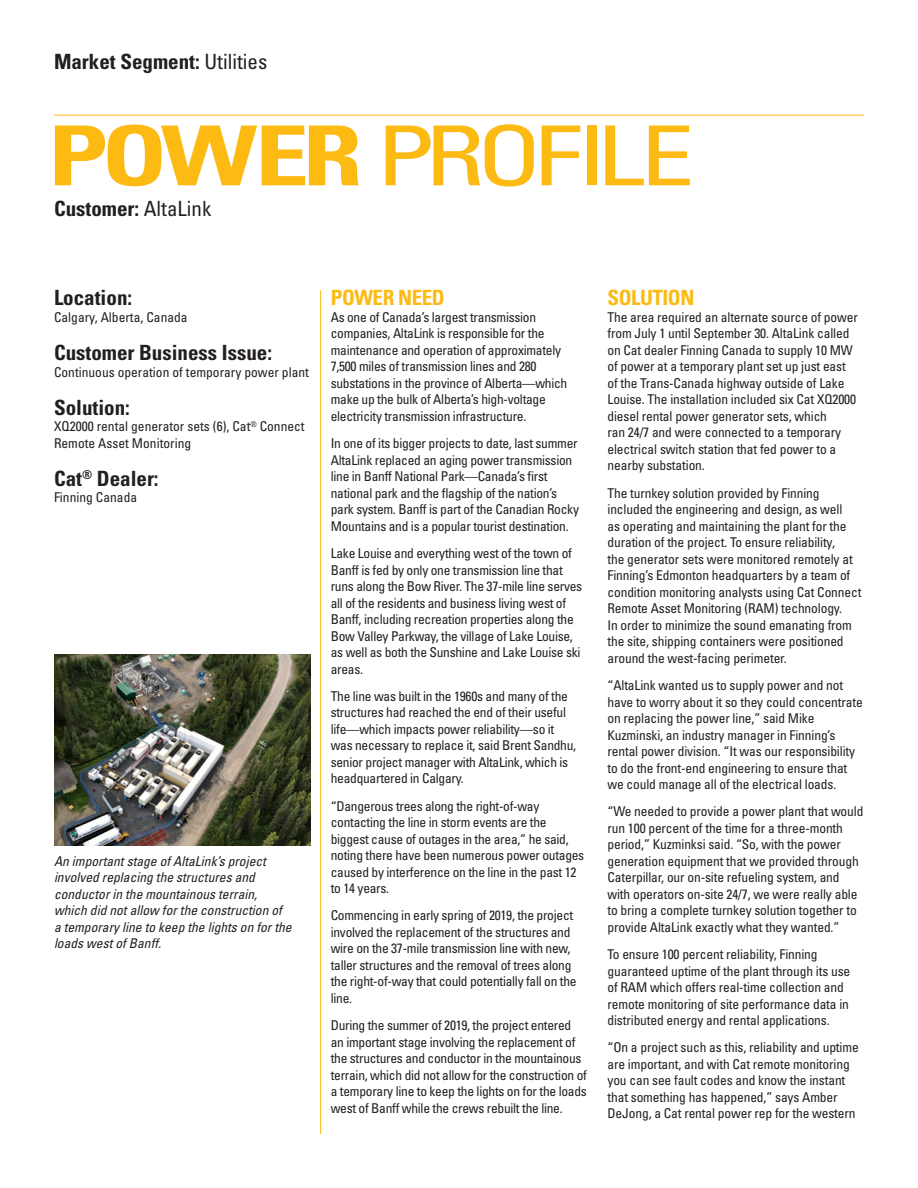
<style>
.page{position:relative;width:918px;height:1188px;background:#fff}
.page>*{position:absolute;margin:0;border:0;box-sizing:border-box;transform-origin:0 0}
.t1{font:condensed 82.8px "Univers LT Std";letter-spacing:-.08em;color:#fcba13;scale:1.3 1}
.Subhead{font:700 condensed 21px "Univers LT Std";color:#231f20}
.Subhead-2{font:700 condensed 21px "Univers LT Std";letter-spacing:-.02em;color:#fcba13}
.Body_Copy{font:condensed 13.5px/16.5px "Univers LT Std";letter-spacing:-.01em;color:#231f20}
.Body_Copy-2{font:italic condensed 13.5px/16.5px "Univers LT Std";color:#231f20}
.s1{font-weight:400}
.s2{font-weight:700}
</style>
<div class="page">
<img style="left:54px;top:654px;width:256px;height:192px">
<hr style="left:320px;top:290px;width:1px;height:844px;background:#fcba13">
<hr style="left:54px;top:115px;width:810px;height:1px;background:#fcba13">
<p class="Subhead" style="left:54px;top:49px;width:215px">Market Segment: <span class="s1">Utilities</span></p>
<p class="t1" style="left:48px;top:103px;width:499px"><span class="s2">POWER</span> PROFILE</p>
<p class="Subhead" style="left:54px;top:196px;width:159px">Customer: <span class="s1">AltaLink</span></p>
<p class="Subhead" style="left:54px;top:285px;width:80px">Location:</p>
<p class="Body_Copy" style="left:54px;top:309px;width:135px">Calgary, Alberta, Canada</p>
<p class="Subhead" style="left:54px;top:340px;width:220px">Customer Business Issue:</p>
<p class="Body_Copy" style="left:54px;top:363px;width:256px">Continuous operation of temporary power plant</p>
<p class="Subhead" style="left:54px;top:394px;width:77px">Solution:</p>
<p class="Body_Copy" style="left:54px;top:418px;width:252px">XQ2000 rental generator sets (6), Cat<sup>®</sup> Connect<br>Remote Asset Monitoring</p>
<p class="Subhead" style="left:54px;top:465px;width:106px">Cat<sup>®</sup> Dealer:</p>
<p class="Body_Copy" style="left:54px;top:489px;width:85px">Finning Canada</p>
<p class="Body_Copy-2" style="left:54px;top:853px;width:239px">An important stage of AltaLink’s project involved replacing the structures and conductor in the mountainous terrain, which did not allow for the construction of a temporary line to keep the lights on for the loads west of Banff.</p>
<p class="Subhead-2" style="left:331px;top:285px;width:116px">POWER NEED</p>
<p class="Body_Copy" style="left:331px;top:309px;width:238px">As one of Canada’s largest transmission companies, AltaLink is responsible for the maintenance and operation of approximately 7,500 miles of transmission lines and 280 substations in the province of Alberta—which make up the bulk of Alberta’s high‐voltage electricity transmission infrastructure.</p>
<p class="Body_Copy" style="left:331px;top:435px;width:250px">In one of its bigger projects to date, last summer AltaLink replaced an aging power transmission line in Banff National Park—Canada’s first national park and the flagship of the nation’s park system. Banff is part of the Canadian Rocky Mountains and is a popular tourist destination.</p>
<p class="Body_Copy" style="left:331px;top:545px;width:253px">Lake Louise and everything west of the town of Banff is fed by only one transmission line that runs along the Bow River. The 37-mile line serves all of the residents and business living west of Banff, including recreation properties along the Bow Valley Parkway, the village of Lake Louise, as well as both the Sunshine and Lake Louise ski areas.</p>
<p class="Body_Copy" style="left:331px;top:688px;width:247px">The line was built in the 1960s and many of the structures had reached the end of their useful life—which impacts power reliability—so it was necessary to replace it, said Brent Sandhu, senior project manager with AltaLink, which is headquartered in Calgary.</p>
<p class="Body_Copy" style="left:331px;top:797px;width:255px">“Dangerous trees along the right-of-way contacting the line in storm events are the biggest cause of outages in the area,” he said, noting there have been numerous power outages caused by interference on the line in the past 12 to 14 years.</p>
<p class="Body_Copy" style="left:331px;top:907px;width:247px">Commencing in early spring of 2019, the project involved the replacement of the structures and wire on the 37-mile transmission line with new, taller structures and the removal of trees along the right-of-way that could potentially fall on the line.</p>
<p class="Body_Copy" style="left:331px;top:1017px;width:258px">During the summer of 2019, the project entered an important stage involving the replacement of the structures and conductor in the mountainous terrain, which did not allow for the construction of a temporary line to keep the lights on for the loads west of Banff while the crews rebuilt the line.</p>
<p class="Subhead-2" style="left:608px;top:285px;width:88px">SOLUTION</p>
<p class="Body_Copy" style="left:608px;top:309px;width:252px">The area required an alternate source of power from July 1 until September 30. AltaLink called on Cat dealer Finning Canada to supply 10 MW of power at a temporary plant set up just east of the Trans-Canada highway outside of Lake Louise. The installation included six Cat XQ2000 diesel rental power generator sets, which<br>ran 24/7 and were connected to a temporary electrical switch station that fed power to a nearby substation.</p>
<p class="Body_Copy" style="left:608px;top:485px;width:256px">The turnkey solution provided by Finning included the engineering and design, as well<br>as operating and maintaining the plant for the duration of the project. To ensure reliability,<br>the generator sets were monitored remotely at Finning’s Edmonton headquarters by a team of condition monitoring analysts using Cat Connect Remote Asset Monitoring (RAM) technology.<br>In order to minimize the sound emanating from the site, shipping containers were positioned around the west-facing perimeter.</p>
<p class="Body_Copy" style="left:608px;top:677px;width:257px">“AltaLink wanted us to supply power and not have to worry about it so they could concentrate on replacing the power line,” said Mike Kuzminski, an industry manager in Finning’s rental power division. “It was our responsibility to do the front-end engineering to ensure that we could manage all of the electrical loads.</p>
<p class="Body_Copy" style="left:608px;top:803px;width:257px">“We needed to provide a power plant that would run 100 percent of the time for a three-month period,” Kuzminksi said. “So, with the power generation equipment that we provided through Caterpillar, our on-site refueling system, and with operators on-site 24/7, we were really able to bring a complete turnkey solution together to provide AltaLink exactly what they wanted.”</p>
<p class="Body_Copy" style="left:608px;top:946px;width:244px">To ensure 100 percent reliability, Finning guaranteed uptime of the plant through its use of RAM which offers real-time collection and remote monitoring of site performance data in distributed energy and rental applications.</p>
<p class="Body_Copy" style="left:608px;top:1039px;width:253px">“On a project such as this, reliability and uptime are important, and with Cat remote monitoring you can see fault codes and know the instant that something has happened,” says Amber DeJong, a Cat rental power rep for the western</p>
</div>
